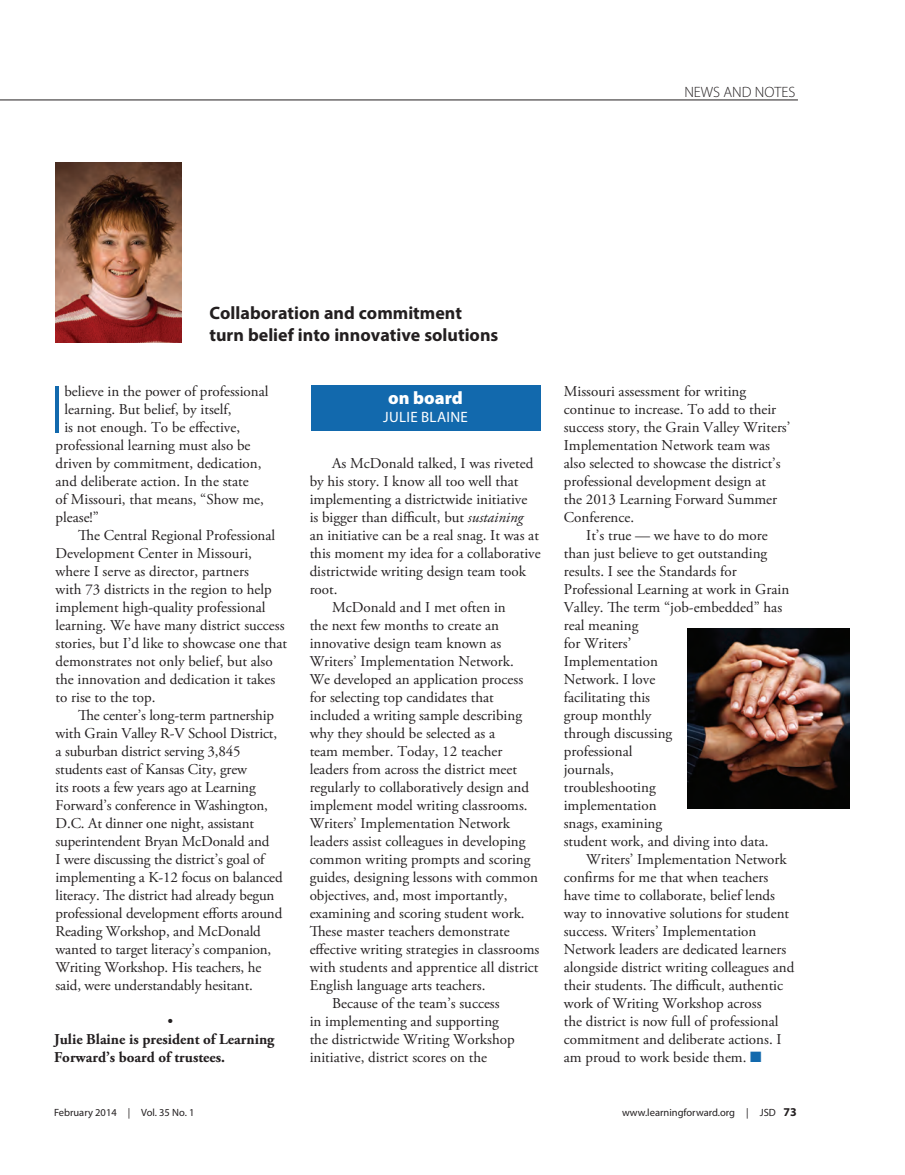
<style>
.page{position:relative;width:905px;height:1175px;background:#fff}
.page>*{position:absolute;margin:0;border:0;box-sizing:border-box;transform-origin:0 0}
.body{font:300 68.4px "Myriad Pro";color:#1269ad}
.box{font:700 18px "Myriad Pro";color:#231f20}
.t1{font:900 18px "Myriad Pro";color:#fff}
.body-2{font:15px/18px "Adobe Garamond Pro";color:#231f20}
.body-3{font:700 15px/18px "Adobe Garamond Pro";color:#231f20}
.t2{font:300 15px "Myriad Pro";color:#231f20}
.t3{font:15px "Myriad Pro";letter-spacing:.02em;color:#fff}
.t4{font:10.5px "Myriad Pro";color:#231f20}
.s1{font-style:italic}
.s2{color:#1269ad}
.s3{font-weight:700;font-size:12px}
</style>
<div class="page">
<hr style="left:0;top:100px;width:798px;height:1px;background:#231f20">
<img style="left:55px;top:163px;width:126px;height:180px">
<div style="left:311px;top:386px;width:229px;height:45px;background:#1269ad"></div>
<img style="left:687px;top:629px;width:162px;height:180px">
<p class="t2" style="left:684px;top:83px;width:112px">NEWS AND NOTES</p>
<p class="box" style="left:209px;top:301px;width:254px">Collaboration and commitment</p>
<p class="box" style="left:209px;top:323px;width:290px">turn belief into innovative solutions</p>
<p class="body" style="left:50px;top:368px;width:16px">I</p>
<p class="body-2" style="left:64px;top:383px;width:206px">believe in the power of professional</p>
<p class="body-2" style="left:64px;top:401px;width:169px">learning. But belief, by itself,</p>
<p class="body-2" style="left:64px;top:419px;width:177px">is not enough. To be effective,</p>
<p class="body-2" style="left:56px;top:437px;width:196px">professional learning must also be</p>
<p class="body-2" style="left:56px;top:455px;width:207px">driven by commitment, dedication,</p>
<p class="body-2" style="left:56px;top:473px;width:195px">and deliberate action. In the state</p>
<p class="body-2" style="left:56px;top:491px;width:210px">of Missouri, that means, “Show me,</p>
<p class="body-2" style="left:56px;top:509px;width:45px">please!”</p>
<p class="body-2" style="left:56px;top:527px;width:233px;text-indent:22px">The Central Regional Professional Development Center in Missouri, where I serve as director, partners<br>with 73 districts in the region to help implement high-quality professional learning. We have many district success stories, but I’d like to showcase one that demonstrates not only belief, but also the innovation and dedication it takes to rise to the top.</p>
<p class="body-2" style="left:56px;top:707px;width:228px;text-indent:22px">The center’s long-term partnership with Grain Valley R-V School District, a suburban district serving 3,845 students east of Kansas City, grew<br>its roots a few years ago at Learning Forward’s conference in Washington, D.C. At dinner one night, assistant superintendent Bryan McDonald and<br>I were discussing the district’s goal of implementing a K-12 focus on balanced literacy. The district had already begun professional development efforts around Reading Workshop, and McDonald wanted to target literacy’s companion, Writing Workshop. His teachers, he said, were understandably hesitant.</p>
<p class="body-2" style="left:167px;top:1013px;width:7px">•</p>
<p class="body-3" style="left:54px;top:1031px;width:222px">Julie Blaine is president of Learning<br>Forward’s board of trustees.</p>
<p class="t1" style="left:388px;top:386px;width:76px">on board</p>
<p class="t3" style="left:383px;top:408px;width:86px">JULIE BLAINE</p>
<p class="body-2" style="left:309px;top:455px;width:232px;text-indent:22px">As McDonald talked, I was riveted by his story. I know all too well that implementing a districtwide initiative<br>is bigger than difficult, but <span class="s1">sustaining </span>an initiative can be a real snag. It was at this moment my idea for a collaborative districtwide writing design team took root.</p>
<p class="body-2" style="left:309px;top:599px;width:231px;text-indent:22px">McDonald and I met often in<br>the next few months to create an innovative design team known as Writers’ Implementation Network.<br>We developed an application process for selecting top candidates that included a writing sample describing why they should be selected as a<br>team member. Today, 12 teacher leaders from across the district meet regularly to collaboratively design and implement model writing classrooms.<br>Writers’ Implementation Network leaders assist colleagues in developing common writing prompts and scoring guides, designing lessons with common objectives, and, most importantly, examining and scoring student work.<br>These master teachers demonstrate effective writing strategies in classrooms with students and apprentice all district English language arts teachers.</p>
<p class="body-2" style="left:309px;top:995px;width:206px;text-indent:22px">Because of the team’s success in implementing and supporting the districtwide Writing Workshop initiative, district scores on the</p>
<p class="body-2" style="left:563px;top:383px;width:228px">Missouri assessment for writing continue to increase. To add to their success story, the Grain Valley Writers’ Implementation Network team was also selected to showcase the district’s professional development design at<br>the 2013 Learning Forward Summer Conference.</p>
<p class="body-2" style="left:563px;top:527px;width:227px;text-indent:22px">It’s true — we have to do more than just believe to get outstanding results. I see the Standards for<br>Professional Learning at work in Grain<br>Valley. The term “job-embedded” has real meaning<br>for Writers’<br>Implementation<br>Network. I love<br>facilitating this<br>group monthly<br>through discussing<br>professional<br>journals,<br>troubleshooting<br>implementation<br>snags, examining<br>student work, and diving into data.</p>
<p class="body-2" style="left:563px;top:851px;width:232px;text-indent:22px">Writers’ Implementation Network confirms for me that when teachers have time to collaborate, belief lends way to innovative solutions for student success. Writers’ Implementation Network leaders are dedicated learners alongside district writing colleagues and their students. The difficult, authentic work of Writing Workshop across<br>the district is now full of professional commitment and deliberate actions. I am proud to work beside them. <span class="s2">■</span></p>
<p class="t4" style="left:54px;top:1106px;width:142px">February 2014 | Vol. 35 No. 1</p>
<p class="t4" style="left:622px;top:1106px;width:176px">www.learningforward.org | JSD <span class="s3">73</span></p>
</div>
